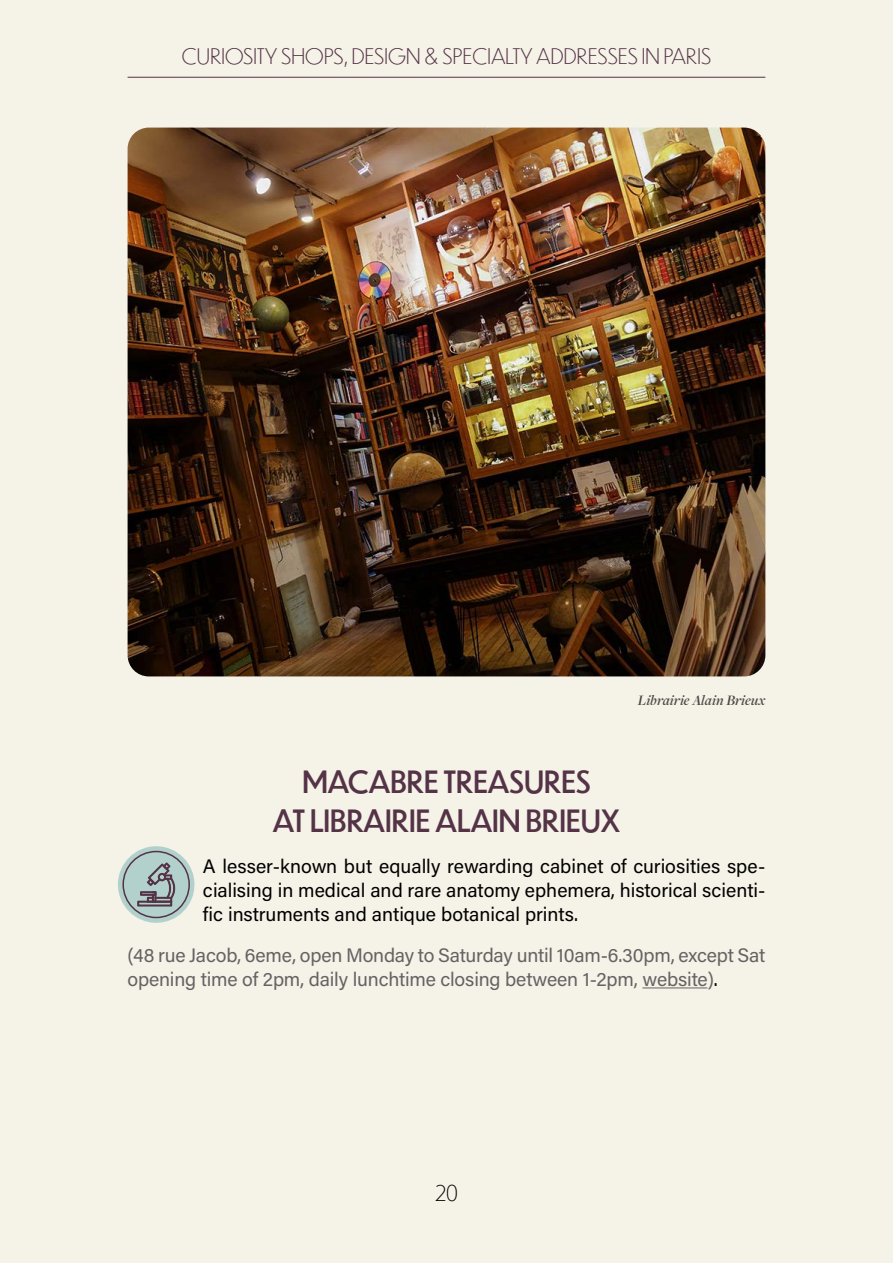
<style>
.page{position:relative;width:893px;height:1263px;background:#f5f2e7}
.page>*{position:absolute;margin:0;border:0;box-sizing:border-box;transform-origin:0 0}
.t1{font:30px/39px "Dunbar Low";color:#543347;text-align:center}
.t2{font:300 21px "Dunbar Low";letter-spacing:.01em;color:#543347}
.t3{font:300 21px "Dunbar Low";color:#000}
.t4{font:19.5px/24px "Acumin Pro";color:#000;text-align:justify}
.t5{font:19.5px/24px "Acumin Pro";letter-spacing:-.01em;color:#646363}
.t6{font:italic 600 15px "Freight Disp Pro";color:#000}
.s1{color:#000}
</style>
<div class="page">
<hr style="left:128px;top:77px;width:637px;height:1px;background:#543347">
<img style="left:128px;top:128px;width:637px;height:548px">
<hr style="left:642px;top:987px;width:65px;height:1px;background:#646363">
<div style="left:118px;top:846px;width:76px;height:77px;background:#b3d1cc;border-radius:50%"></div>
<svg style="left:122px;top:851px;width:68px;height:67px"></svg>
<div style="left:140px;top:891px;width:16px;height:4px;border:1px solid #543347"></div>
<p class="t2" style="left:182px;top:41px;width:531px">CURIOSITY SHOPS, DESIGN &amp; SPECIALTY ADDRESSES IN PARIS</p>
<p class="t6" style="left:638px;top:690px;width:129px">Librairie Alain Brieux</p>
<h1 class="t1" style="left:273px;top:761px;width:349px">MACABRE TREASURES<br>AT LIBRAIRIE ALAIN BRIEUX</h1>
<p class="t4" style="left:203px;top:853px;width:564px">A lesser-known but equally rewarding cabinet of curiosities spe&shy;cialising in medical and rare anatomy ephemera, historical scienti&shy;fic instruments and antique botanical prints.</p>
<p class="t5" style="left:128px;top:942px;width:639px">(48 rue Jacob, 6eme, open Monday to Saturday until 10am-6.30pm, except Sat opening time of 2pm, daily lunchtime closing between 1-2pm, website)<span class="s1">.</span></p>
<p class="t3" style="left:435px;top:1178px;width:24px">20</p>
</div>
